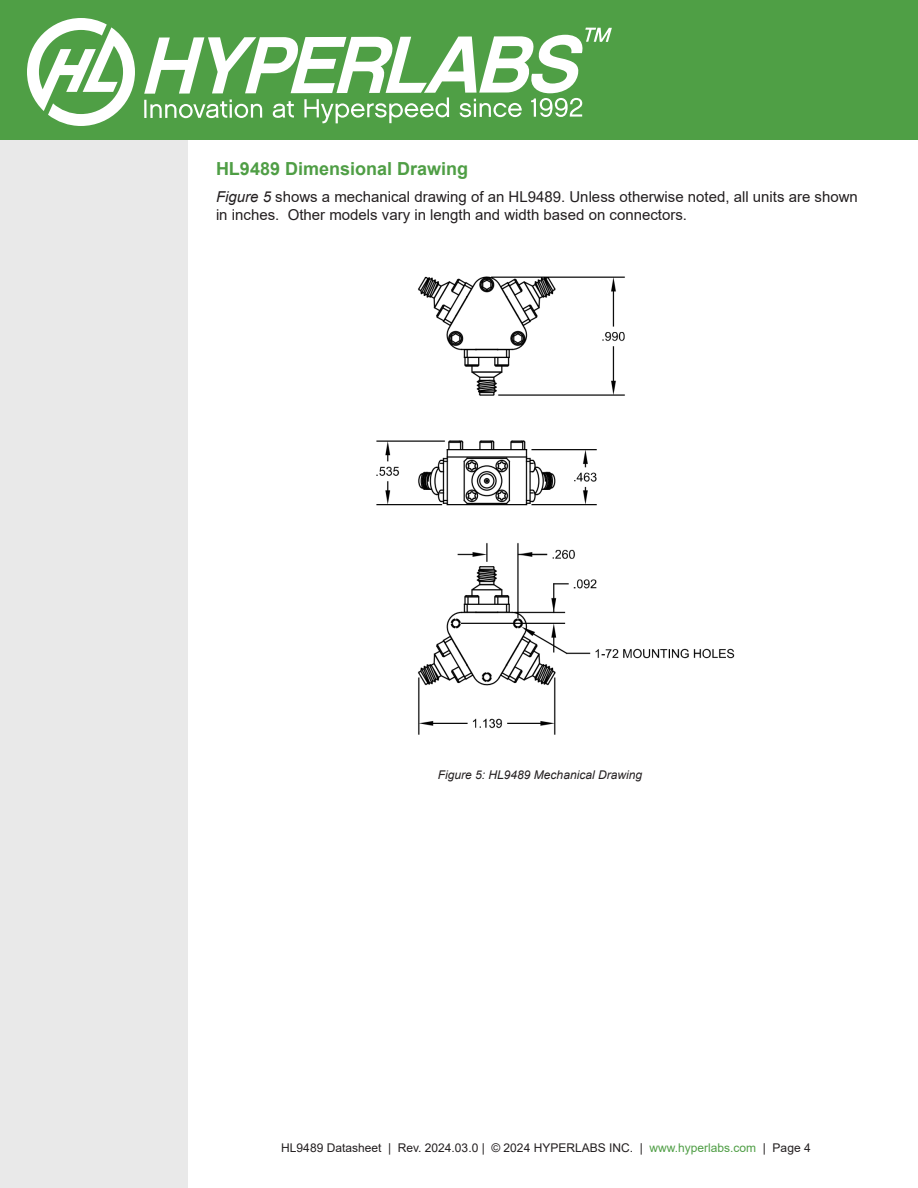
<style>
.page{position:relative;width:918px;height:1188px;background:#fff}
.page>*{position:absolute;margin:0;border:0;box-sizing:border-box;transform-origin:0 0}
.DS_Par_Content{font:700 18px "Arial";color:#4f9e45}
.DS_Par_Content-2{font:15px/18px "Arial";color:#231f20}
.t1{font:12px "Arial";color:#231f20}
.DS_Par_Caption{font:italic 12px "Arial";color:#231f20}
.s1{font-style:italic}
.s2{color:#4f9e45}
</style>
<div class="page">
<div style="left:0;top:1px;width:188px;height:1187px;background:#e9e9e9"></div>
<div style="left:0;top:0;width:918px;height:140px;background:#4f9f45"></div>
<svg style="left:27px;top:18px;width:108px;height:108px"></svg>
<svg style="left:144px;top:28px;width:468px;height:96px"></svg>
<img style="left:376px;top:276px;width:359px;height:459px">
<p class="DS_Par_Content" style="left:216px;top:156px;width:254px">HL9489 Dimensional Drawing</p>
<p class="DS_Par_Content-2" style="left:216px;top:188px;width:643px"><span class="s1">Figure 5</span> shows a mechanical drawing of an HL9489. Unless otherwise noted, all units are shown in inches. Other models vary in length and width based on connectors.</p>
<p class="DS_Par_Caption" style="left:438px;top:767px;width:206px">Figure 5: HL9489 Mechanical Drawing</p>
<p class="t1" style="left:281px;top:1139px;width:531px">HL9489 Datasheet | Rev. 2024.03.0 | © 2024 HYPERLABS INC. | <span class="s2">www.hyperlabs.com</span> | Page 4</p>
</div>
